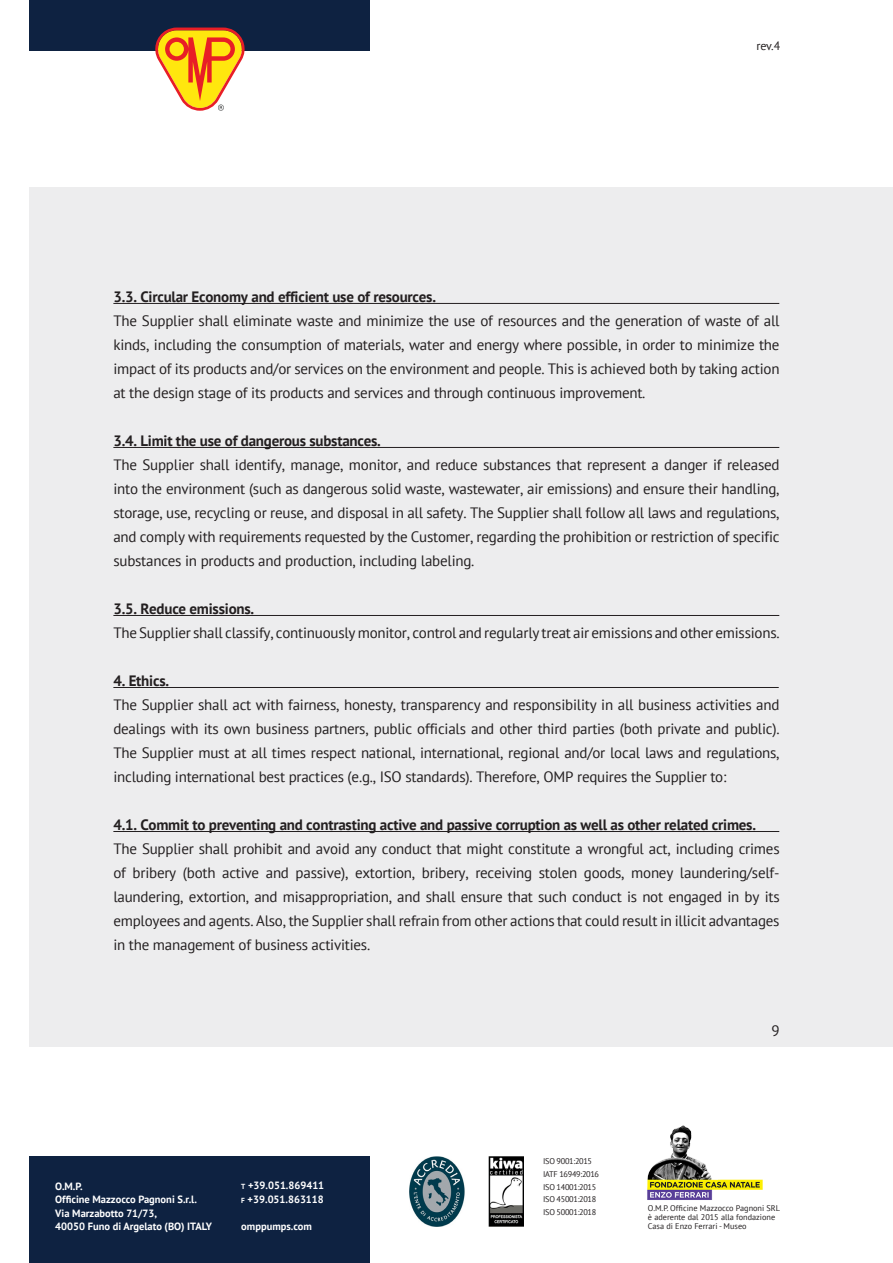
<style>
.page{position:relative;width:893px;height:1263px;background:#fff}
.page>*{position:absolute;margin:0;border:0;box-sizing:border-box;transform-origin:0 0}
.t1{font:15px/24px "PT Sans";letter-spacing:-.015em;color:#231f20;text-align:justify}
.t2{font:700 15px "PT Sans";letter-spacing:-.015em;color:#231f20}
.t3{font:12px "PT Sans";color:#231f20}
.t4{font:700 10.5px/13.5px "PT Sans";color:#fff}
.t5{font:8.25px/9.1px "PT Sans";letter-spacing:-.01em;color:#231f20}
.t6{font:8.25px/12.6px "PT Sans";letter-spacing:-.035em;color:#231f20}
.s1{font-size:7.35px}
</style>
<div class="page">
<div style="left:30px;top:187px;width:863px;height:859px;background:#ededee"></div>
<div style="left:30px;top:1157px;width:340px;height:106px;background:#0e2241"></div>
<div style="left:30px;top:0;width:340px;height:51px;background:#0e2241"></div>
<img style="left:647px;top:1125px;width:116px;height:75px">
<svg style="left:155px;top:28px;width:90px;height:83px"></svg>
<img style="left:409px;top:1157px;width:114px;height:69px">
<hr style="left:113px;top:303px;width:666px;height:1px;background:#231f20">
<hr style="left:113px;top:447px;width:666px;height:1px;background:#231f20">
<hr style="left:113px;top:615px;width:666px;height:1px;background:#231f20">
<hr style="left:113px;top:687px;width:666px;height:1px;background:#231f20">
<hr style="left:113px;top:831px;width:666px;height:1px;background:#231f20">
<p class="t3" style="left:756px;top:38px;width:25px">rev.4</p>
<p class="t2" style="left:113px;top:287px;width:324px">3.3. Circular Economy and efficient use of resources.</p>
<p class="t1" style="left:113px;top:309px;width:668px">The Supplier shall eliminate waste and minimize the use of resources and the generation of waste of all kinds, including the consumption of materials, water and energy where possible, in order to minimize the impact of its products and/or services on the environment and people. This is achieved both by taking action at the design stage of its products and services and through continuous improvement.</p>
<p class="t2" style="left:113px;top:431px;width:269px">3.4. Limit the use of dangerous substances.</p>
<p class="t1" style="left:113px;top:453px;width:668px">The Supplier shall identify, manage, monitor, and reduce substances that represent a danger if released into the environment (such as dangerous solid waste, wastewater, air emissions) and ensure their handling, storage, use, recycling or reuse, and disposal in all safety. The Supplier shall follow all laws and regulations, and comply with requirements requested by the Customer, regarding the prohibition or restriction of specific substances in products and production, including labeling.</p>
<p class="t2" style="left:113px;top:599px;width:142px">3.5. Reduce emissions.</p>
<p class="t1" style="left:113px;top:621px;width:668px">The Supplier shall classify, continuously monitor, control and regularly treat air emissions and other emissions.</p>
<p class="t2" style="left:113px;top:671px;width:57px">4. Ethics.</p>
<p class="t1" style="left:113px;top:693px;width:668px">The Supplier shall act with fairness, honesty, transparency and responsibility in all business activities and dealings with its own business partners, public officials and other third parties (both private and public).<br>The Supplier must at all times respect national, international, regional and/or local laws and regulations, including international best practices (e.g., ISO standards). Therefore, OMP requires the Supplier to:</p>
<p class="t2" style="left:113px;top:815px;width:644px">4.1. Commit to preventing and contrasting active and passive corruption as well as other related crimes.</p>
<p class="t1" style="left:113px;top:837px;width:668px">The Supplier shall prohibit and avoid any conduct that might constitute a wrongful act, including crimes of bribery (both active and passive), extortion, bribery, receiving stolen goods, money laundering/self&shy;laundering, extortion, and misappropriation, and shall ensure that such conduct is not engaged in by its employees and agents. Also, the Supplier shall refrain from other actions that could result in illicit advantages in the management of business activities.</p>
<p class="t4" style="left:55px;top:1179px;width:158px">O.M.P.<br>Officine Mazzocco Pagnoni S.r.l.<br>Via Marzabotto 71/73,<br>40050 Funo di Argelato (BO) ITALY</p>
<p class="t4" style="left:241px;top:1178px;width:85px"><span class="s1">t</span> +39.051.869411 <span class="s1">f</span> +39.051.863118</p>
<p class="t4" style="left:241px;top:1219px;width:72px">omppumps.com</p>
<p class="t6" style="left:543px;top:1155px;width:57px">ISO 9001:2015<br>IATF 16949:2016<br>ISO 14001:2015<br>ISO 45001:2018<br>ISO 50001:2018</p>
<p class="t1" style="left:771px;top:1018px;width:10px">9</p>
<p class="t5" style="left:648px;top:1203px;width:134px">O.M.P. Officine Mazzocco Pagnoni SRL è aderente dal 2015 alla fondazione<br>Casa di Enzo Ferrari - Museo</p>
</div>
